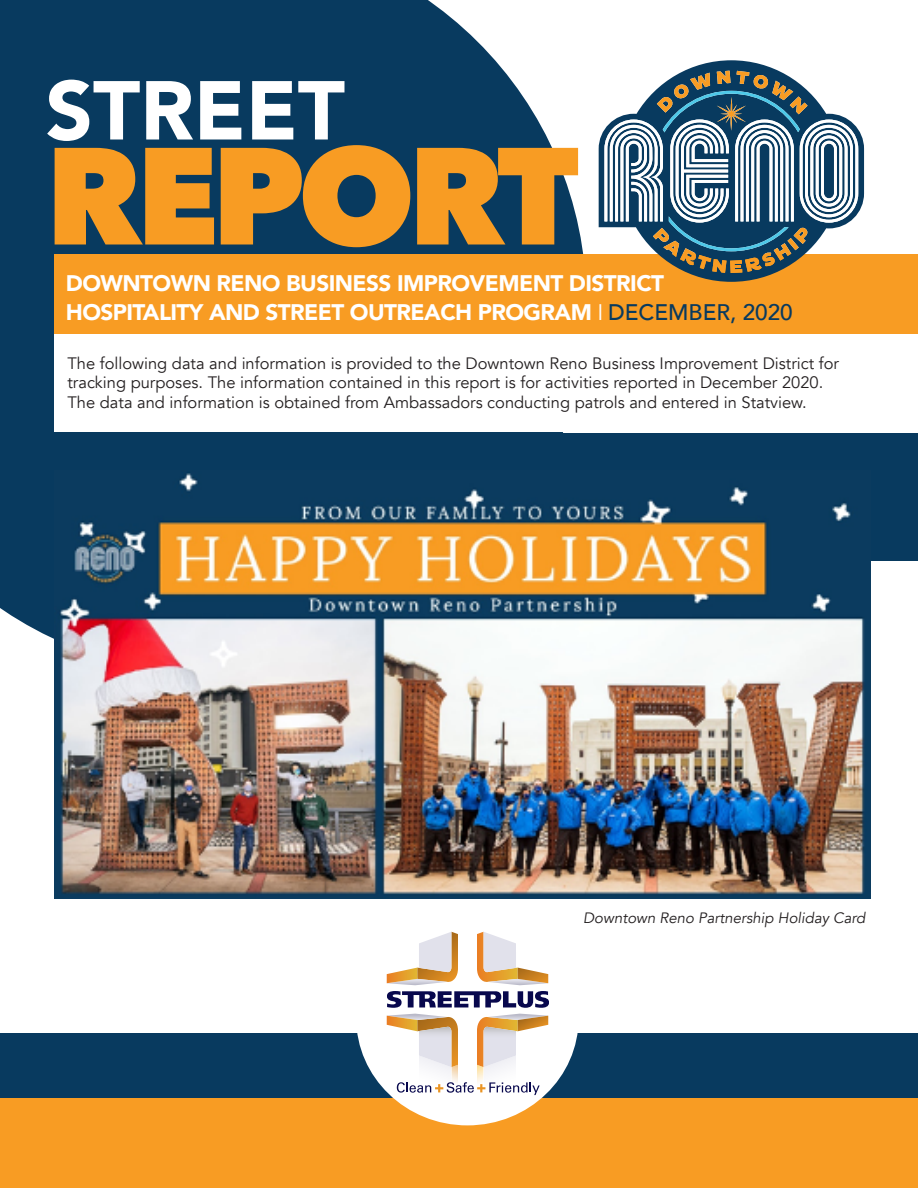
<style>
.page{position:relative;width:918px;height:1188px;background:#fff}
.page>*{position:absolute;margin:0;border:0;box-sizing:border-box;transform-origin:0 0}
.t1{font:800 136.5px "Avenir Next";letter-spacing:-.05em;color:#f89c23}
.t2{font:900 82.5px "Avenir";color:#fff}
.t3{font:900 22.5px "Avenir";letter-spacing:-.025em;color:#fff}
.t4{font:16.5px/19.8px "Avenir";color:#231f20}
.t5{font:italic 15px "Avenir";color:#231f20}
.s1{font-weight:400}
.s2{font-weight:500;color:#083a5f}
</style>
<div class="page">
<div style="left:0;top:1034px;width:918px;height:88px;background:#083a5f"></div>
<div style="left:30px;top:433px;width:888px;height:128px;background:#083a5f"></div>
<svg style="left:0;top:0;width:584px;height:639px;fill:#083a5f"></svg>
<div style="left:54px;top:322px;width:674px;height:110px;background:#fff"></div>
<div style="left:54px;top:254px;width:864px;height:80px;background:#f89c23"></div>
<svg style="left:599px;top:60px;width:265px;height:222px"></svg>
<svg style="left:604px;top:71px;width:254px;height:202px"></svg>
<div style="left:0;top:1098px;width:918px;height:90px;background:#f89c23"></div>
<img style="left:54px;top:471px;width:817px;height:428px">
<div style="left:356px;top:911px;width:223px;height:214px;background:#fff;border-radius:50%"></div>
<svg style="left:387px;top:991px;width:162px;height:17px"></svg>
<svg style="left:477px;top:932px;width:71px;height:53px"></svg>
<svg style="left:387px;top:932px;width:71px;height:53px"></svg>
<svg style="left:387px;top:1014px;width:161px;height:91px"></svg>
<p class="t2" style="left:46px;top:40px;width:301px">STREET</p>
<p class="t1" style="left:46px;top:112px;width:535px">REPORT</p>
<p class="t3" style="left:66px;top:264px;width:600px">DOWNTOWN RENO BUSINESS IMPROVEMENT DISTRICT</p>
<p class="t3" style="left:66px;top:293px;width:728px">HOSPITALITY AND STREET OUTREACH PROGRAM <span class="s1">I</span> <span class="s2">DECEMBER, 2020</span></p>
<p class="t4" style="left:68px;top:353px;width:773px">The following data and information is provided to the Downtown Reno Business Improvement District for tracking purposes. The information contained in this report is for activities reported in December 2020.</p>
<p class="t4" style="left:68px;top:393px;width:741px">The data and information is obtained from Ambassadors conducting patrols and entered in Statview.</p>
<p class="t5" style="left:583px;top:909px;width:284px">Downtown Reno Partnership Holiday Card</p>
</div>
